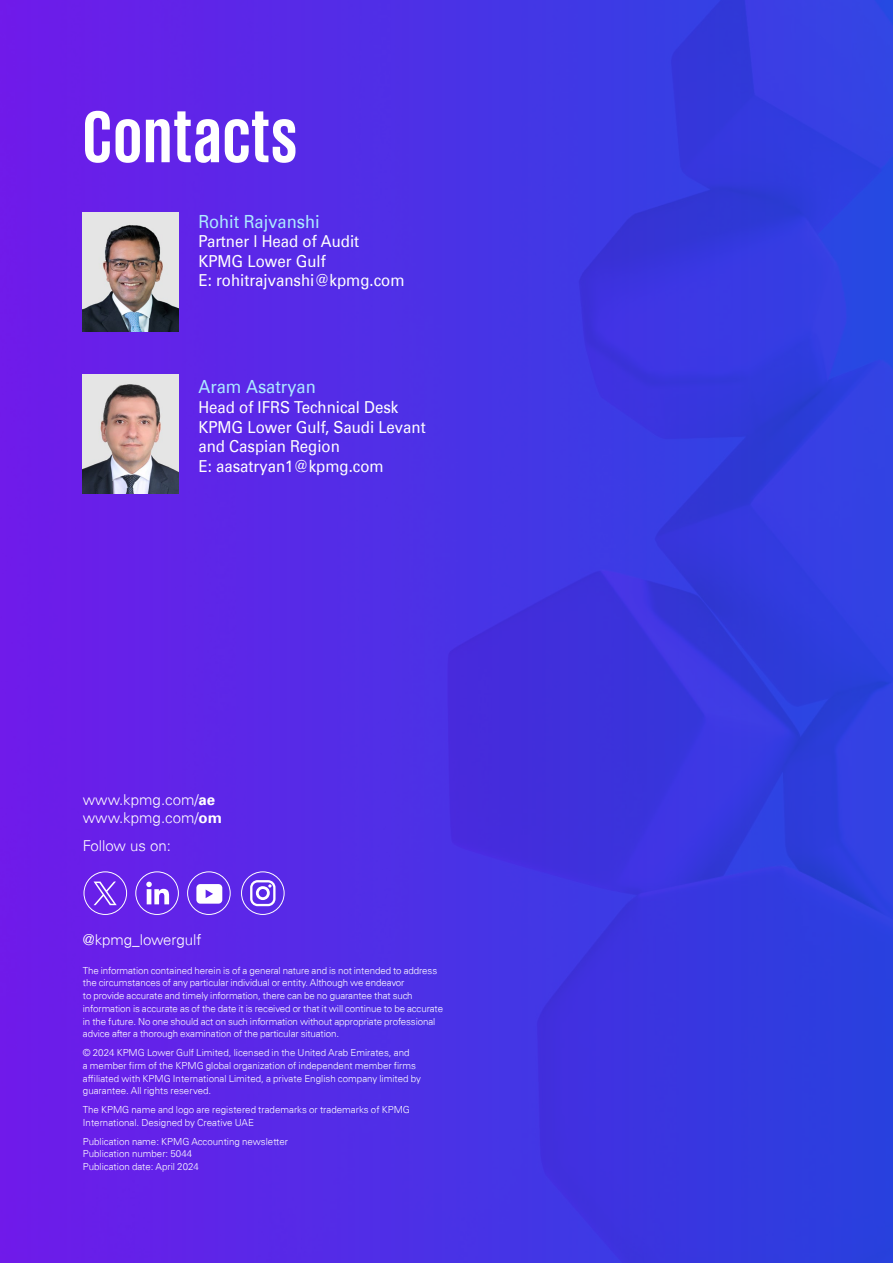
<style>
.page{position:relative;width:893px;height:1263px;background:#fff}
.page>*{position:absolute;margin:0;border:0;box-sizing:border-box;transform-origin:0 0}
.t1{font:700 75px "KPMG";letter-spacing:.02em;color:#fff}
.t2{font:18.15px "Universfor KPMG";color:#aceaff;scale:.91 1}
.t3{font:16.5px/19.5px "Universfor KPMG";color:#fff;scale:.91 1}
.t4{font:300 15px/18px "Univers 45";color:#fff}
.t5{font:300 9.75px/12.8px "Univers 45";letter-spacing:-.01em;color:#fff}
.s1{font-family:"Univers 65";font-weight:700}
</style>
<div class="page">
<img style="left:0;top:0;width:893px;height:1263px">
<img style="left:83px;top:213px;width:96px;height:118px">
<img style="left:83px;top:375px;width:96px;height:118px">
<svg style="left:146px;top:882px;width:23px;height:22px"></svg>
<svg style="left:196px;top:884px;width:26px;height:20px"></svg>
<div style="left:84px;top:871px;width:43px;height:44px;border:1px solid #fff;border-radius:50%"></div>
<div style="left:135px;top:871px;width:44px;height:44px;border:1px solid #fff;border-radius:50%"></div>
<div style="left:187px;top:871px;width:44px;height:44px;border:1px solid #fff;border-radius:50%"></div>
<div style="left:241px;top:871px;width:43px;height:44px;border:1px solid #fff;border-radius:50%"></div>
<div style="left:250px;top:880px;width:26px;height:26px;border:2px solid #fff;border-radius:6px"></div>
<div style="left:256px;top:886px;width:14px;height:14px;border:3px solid #fff;border-radius:50%"></div>
<svg style="left:268px;top:884px;width:4px;height:3px"></svg>
<svg style="left:94px;top:881px;width:23px;height:24px"></svg>
<h1 class="t1" style="left:83px;top:99px;width:216px">Contacts</h1>
<h2 class="t2" style="left:198px;top:211px;width:135px">Rohit Rajvanshi</h2>
<h3 class="t3" style="left:198px;top:232px;width:228px">Partner l Head of Audit<br>KPMG Lower Gulf<br>E: rohitrajvanshi@kpmg.com</h3>
<h2 class="t2" style="left:198px;top:376px;width:130px">Aram Asatryan</h2>
<h3 class="t3" style="left:198px;top:397px;width:251px">Head of IFRS Technical Desk<br>KPMG Lower Gulf, Saudi Levant and Caspian Region<br>E: aasatryan1@kpmg.com</h3>
<h3 class="t4" style="left:83px;top:791px;width:141px">www.kpmg.com/<span class="s1">ae </span>www.kpmg.com/<span class="s1">om</span></h3>
<h3 class="t4" style="left:83px;top:836px;width:90px">Follow us on:</h3>
<h3 class="t4" style="left:83px;top:931px;width:120px">@kpmg_lowergulf</h3>
<p class="t5" style="left:83px;top:964px;width:362px">The information contained herein is of a general nature and is not intended to address the circumstances of any particular individual or entity. Although we endeavor<br>to provide accurate and timely information, there can be no guarantee that such information is accurate as of the date it is received or that it will continue to be accurate in the future. No one should act on such information without appropriate professional advice after a thorough examination of the particular situation.</p>
<p class="t5" style="left:83px;top:1046px;width:340px">© 2024 KPMG Lower Gulf Limited, licensed in the United Arab Emirates, and<br>a member firm of the KPMG global organization of independent member firms affiliated with KPMG International Limited, a private English company limited by guarantee. All rights reserved.</p>
<p class="t5" style="left:83px;top:1103px;width:328px">The KPMG name and logo are registered trademarks or trademarks of KPMG<br>International. Designed by Creative UAE</p>
<p class="t5" style="left:83px;top:1135px;width:207px">Publication name: KPMG Accounting newsletter<br>Publication number: 5044<br>Publication date: April 2024</p>
</div>
